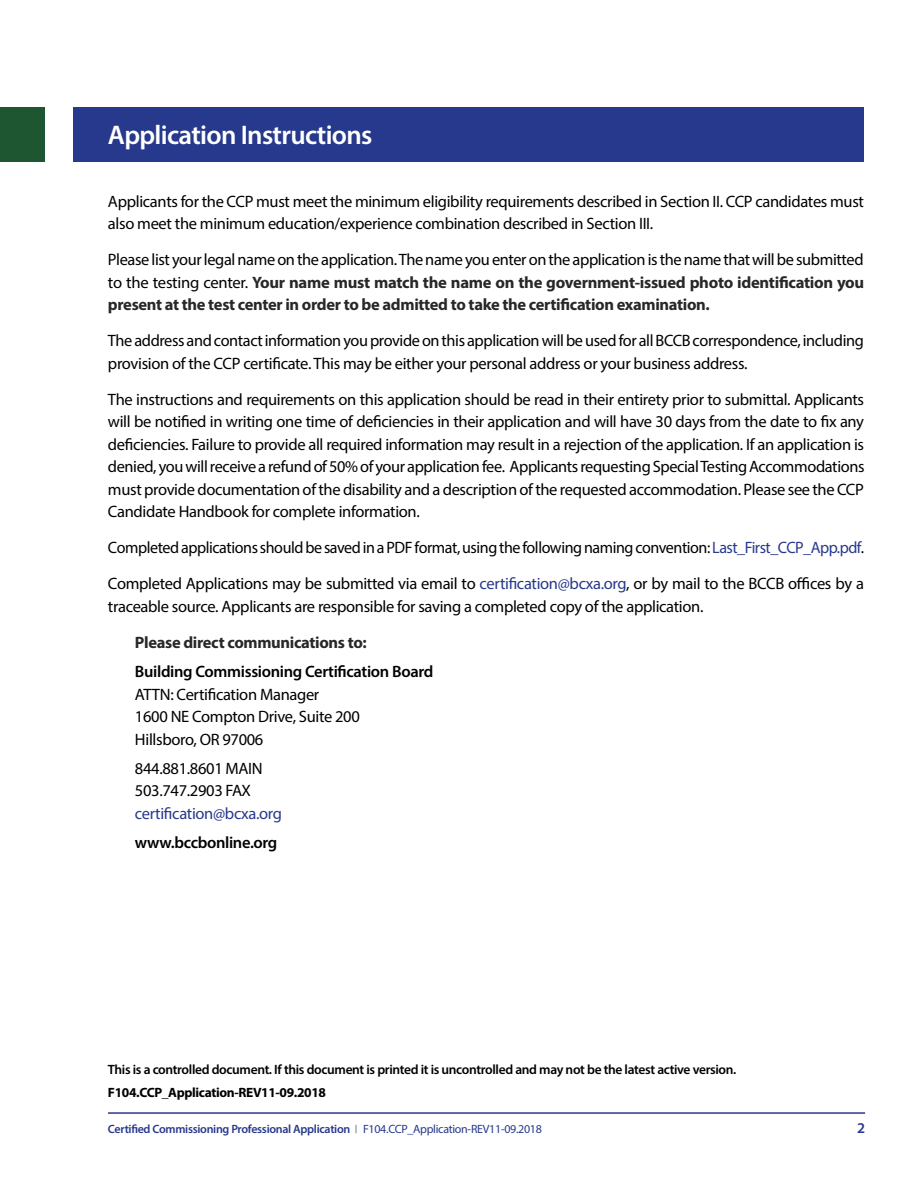
<style>
.page{position:relative;width:918px;height:1188px;background:#fff}
.page>*{position:absolute;margin:0;border:0;box-sizing:border-box;transform-origin:0 0}
.t1{font:600 27px "Myriad Pro";letter-spacing:-.025em;color:#fff}
.t2{font:16.5px/22.5px "Myriad Pro";letter-spacing:-.02em;color:#000}
.t3{font:700 16.5px/22.5px "Myriad Pro";letter-spacing:-.02em;color:#292829;text-align:justify}
.t4{font:600 16.5px "Myriad Pro";letter-spacing:-.02em;color:#000}
.t5{font:16.5px "Myriad Pro";letter-spacing:-.02em;color:#27398c}
.t6{font:600 15px "Myriad Pro";color:#27398c}
.t7{font:600 13.5px "Myriad Pro";letter-spacing:-.025em;color:#000}
.t8{font:700 13.5px "Myriad Pro";letter-spacing:-.025em;color:#000}
.t9{font:600 12px "Myriad Pro";letter-spacing:-.025em;color:#27398c}
.s1{font-weight:400;color:#000}
.s2{color:#27398c}
.s3{font-family:"Gotham";font-weight:400;font-size:9px}
.s4{font-weight:400}
</style>
<div class="page">
<hr style="left:108px;top:1112px;width:757px;height:2px;background:#27398c">
<div style="left:0;top:108px;width:864px;height:54px;background:#27398c"></div>
<div style="left:0;top:81px;width:73px;height:108px;background:#fff"></div>
<div style="left:0;top:108px;width:45px;height:54px;background:#1e5632"></div>
<h1 class="t1" style="left:108px;top:118px;width:266px">Application Instructions</h1>
<p class="t2" style="left:108px;top:190px;width:757px">Applicants for the CCP must meet the minimum eligibility requirements described in Section II. CCP candidates must also meet the minimum education/experience combination described in Section III.</p>
<p class="t3" style="left:108px;top:248px;width:758px"><span class="s1">Please list your legal name on the application. The name you enter on the application is the name that will be submitted to the testing center.</span> Your name must match the name on the government-issued photo identification you present at the test center in order to be admitted to take the certification examination.</p>
<p class="t2" style="left:108px;top:329px;width:757px">The address and contact information you provide on this application will be used for all BCCB correspondence, including provision of the CCP certificate. This may be either your personal address or your business address.</p>
<p class="t2" style="left:108px;top:388px;width:758px;text-align:justify">The instructions and requirements on this application should be read in their entirety prior to submittal. Applicants will be notified in writing one time of deficiencies in their application and will have 30 days from the date to fix any deficiencies. Failure to provide all required information may result in a rejection of the application. If an application is denied, you will receive a refund of 50% of your application fee. Applicants requesting Special Testing Accommodations must provide documentation of the disability and a description of the requested accommodation. Please see the CCP Candidate Handbook for complete information.</p>
<p class="t2" style="left:108px;top:530px;width:758px;line-height:36px">Completed applications should be saved in a PDF format, using the following naming convention: <span class="s2">Last_First_CCP_App.pdf</span>.<br>Completed Applications may be submitted via email to <span class="s2">certification@bcxa.org</span>, or by mail to the BCCB offices by a</p>
<p class="t2" style="left:108px;top:595px;width:597px">traceable source. Applicants are responsible for saving a completed copy of the application.</p>
<p class="t3" style="left:135px;top:630px;width:233px">Please direct communications to:</p>
<p class="t4" style="left:135px;top:661px;width:300px">Building Commissioning Certification Board</p>
<p class="t2" style="left:135px;top:683px;width:226px">ATTN: Certification Manager<br>1600 NE Compton Drive, Suite 200<br>Hillsboro, OR 97006</p>
<p class="t2" style="left:135px;top:757px;width:129px">844.881.8601 MAIN<br>503.747.2903 FAX</p>
<p class="t5" style="left:135px;top:803px;width:149px">certification@bcxa.org</p>
<p class="t4" style="left:135px;top:832px;width:144px">www.bccbonline.org</p>
<p class="t7" style="left:108px;top:1061px;width:630px">This is a controlled document. If this document is printed it is uncontrolled and may not be the latest active version.</p>
<p class="t8" style="left:108px;top:1084px;width:220px">F104.CCP_Application-REV11-09.2018</p>
<p class="t9" style="left:108px;top:1122px;width:436px">Certified Commissioning Professional Application <span class="s3">|</span> <span class="s4">F104.CCP_Application-REV11-09.2018</span></p>
<p class="t6" style="left:857px;top:1119px;width:10px">2</p>
</div>
